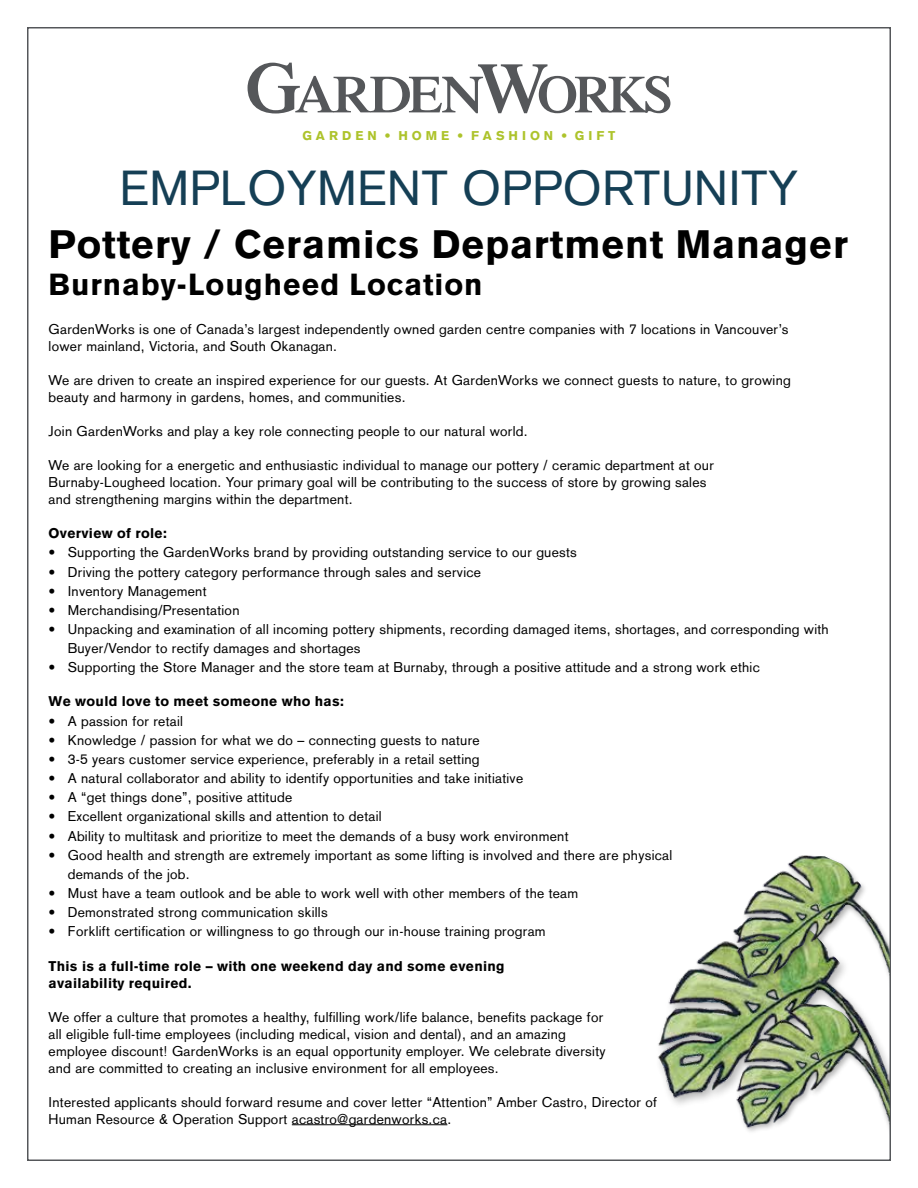
<style>
.page{position:relative;width:918px;height:1188px;background:#fff}
.page>*{position:absolute;margin:0;border:0;box-sizing:border-box;transform-origin:0 0}
.t1{font:47.85px "Akzidenz Grotesk";letter-spacing:.01em;color:#153f55}
.t2{font:900 39px "Akzidenz Grotesk";letter-spacing:.02em;color:#000}
.t3{font:900 30px "Akzidenz Grotesk";letter-spacing:.03em;color:#000}
.t4{font:13.8px/17.1px "Akzidenz Grotesk";letter-spacing:.02em;color:#000}
.t5{font:900 13.8px/17.1px "Akzidenz Grotesk";letter-spacing:.02em;color:#000}
.t6{font:900 12.6px "Akzidenz Grotesk";color:#adc32b}
</style>
<div class="page">
<svg style="left:248px;top:63px;width:422px;height:51px"></svg>
<img style="left:658px;top:941px;width:71px;height:164px">
<img style="left:729px;top:852px;width:161px;height:297px">
<div style="left:734px;top:854px;width:156px;height:152px;background:#000;opacity:.3"></div>
<hr style="left:292px;top:1124px;width:155px;height:1px;background:#000">
<p class="t6" style="left:302px;top:128px;width:315px">G A R D E N • H O M E • F A S H I O N • G I F T</p>
<h1 class="t1" style="left:120px;top:160px;width:680px">EMPLOYMENT OPPORTUNITY</h1>
<h2 class="t2" style="left:49px;top:221px;width:801px">Pottery / Ceramics Department Manager</h2>
<h3 class="t3" style="left:49px;top:267px;width:435px">Burnaby-Lougheed Location</h3>
<p class="t4" style="left:49px;top:320px;width:741px">GardenWorks is one of Canada’s largest independently owned garden centre companies with 7 locations in Vancouver’s lower mainland, Victoria, and South Okanagan.</p>
<p class="t4" style="left:49px;top:371px;width:744px">We are driven to create an inspired experience for our guests. At GardenWorks we connect guests to nature, to growing beauty and harmony in gardens, homes, and communities.</p>
<p class="t4" style="left:49px;top:423px;width:481px">Join GardenWorks and play a key role connecting people to our natural world.</p>
<p class="t4" style="left:49px;top:457px;width:667px">We are looking for a energetic and enthusiastic individual to manage our pottery / ceramic department at our<br>Burnaby-Lougheed location. Your primary goal will be contributing to the success of store by growing sales and strengthening margins within the department.</p>
<p class="t5" style="left:49px;top:525px;width:120px">Overview of role:</p>
<p class="t4" style="left:49px;top:544px;width:530px">• Supporting the GardenWorks brand by providing outstanding service to our guests</p>
<p class="t4" style="left:49px;top:563px;width:434px">• Driving the pottery category performance through sales and service</p>
<p class="t4" style="left:49px;top:582px;width:159px">• Inventory Management</p>
<p class="t4" style="left:49px;top:601px;width:192px">• Merchandising/Presentation</p>
<p class="t4" style="left:68px;top:620px;width:763px;line-height:19.2px;text-indent:-19px">• Unpacking and examination of all incoming pottery shipments, recording damaged items, shortages, and corresponding with<br>Buyer/Vendor to rectify damages and shortages</p>
<p class="t4" style="left:49px;top:659px;width:713px">• Supporting the Store Manager and the store team at Burnaby, through a positive attitude and a strong work ethic</p>
<p class="t5" style="left:49px;top:693px;width:297px">We would love to meet someone who has:</p>
<p class="t4" style="left:49px;top:712px;width:136px">• A passion for retail</p>
<p class="t4" style="left:49px;top:731px;width:433px">• Knowledge / passion for what we do – connecting guests to nature</p>
<p class="t4" style="left:49px;top:751px;width:433px">• 3-5 years customer service experience, preferably in a retail setting</p>
<p class="t4" style="left:49px;top:770px;width:476px">• A natural collaborator and ability to identify opportunities and take initiative</p>
<p class="t4" style="left:49px;top:789px;width:245px">• A “get things done”, positive attitude</p>
<p class="t4" style="left:49px;top:808px;width:335px">• Excellent organizational skills and attention to detail</p>
<p class="t4" style="left:49px;top:827px;width:521px">• Ability to multitask and prioritize to meet the demands of a busy work environment</p>
<p class="t4" style="left:68px;top:845px;width:606px;line-height:19.2px;text-indent:-19px">• Good health and strength are extremely important as some lifting is involved and there are physical demands of the job.</p>
<p class="t4" style="left:49px;top:885px;width:531px">• Must have a team outlook and be able to work well with other members of the team</p>
<p class="t4" style="left:49px;top:904px;width:281px">• Demonstrated strong communication skills</p>
<p class="t4" style="left:49px;top:923px;width:499px">• Forklift certification or willingness to go through our in-house training program</p>
<p class="t5" style="left:49px;top:957px;width:458px">This is a full-time role – with one weekend day and some evening availability required.</p>
<p class="t4" style="left:49px;top:1008px;width:559px">We offer a culture that promotes a healthy, fulfilling work/life balance, benefits package for all eligible full-time employees (including medical, vision and dental), and an amazing employee discount! GardenWorks is an equal opportunity employer. We celebrate diversity and are committed to creating an inclusive environment for all employees.</p>
<p class="t4" style="left:49px;top:1093px;width:610px">Interested applicants should forward resume and cover letter “Attention” Amber Castro, Director of<br>Human Resource &amp; Operation Support acastro@gardenworks.ca.</p>
</div>
